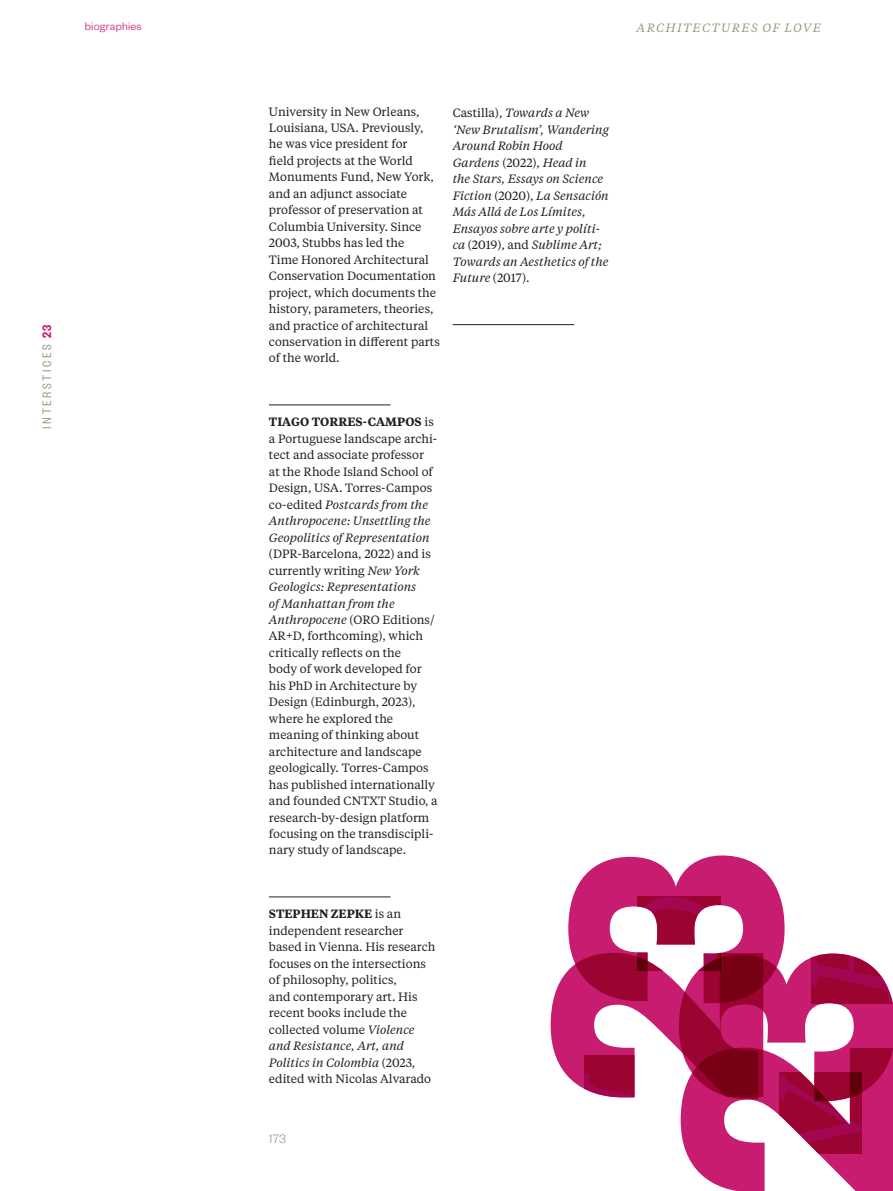
<style>
.page{position:relative;width:893px;height:1191px;background:#fff}
.page>*{position:absolute;margin:0;border:0;box-sizing:border-box;transform-origin:0 0}
.t1{font:13.5px "Founders Grotesk Cond";letter-spacing:.2em;color:#a09780}
.t2{font:300 13.5px "Founders Grotesk";color:#a09780}
._02_bio___body{font:12px/16.5px "Tiempos Text";color:#231f20}
._02_bio___body-2{font:italic 12px/16.5px "Tiempos Text";color:#231f20}
.t3{font:italic 12px "Tiempos Text";letter-spacing:.12em;color:#a09780}
.t4{font:300 12px "Founders Grotesk";letter-spacing:.02em;color:#c71c6f}
.s1{font-weight:600;color:#c71c6f}
.s2{font-style:normal}
.s3{font-weight:600}
.s4{font-style:italic}
</style>
<div class="page">
<hr style="left:269px;top:405px;width:121px;height:1px;background:#231f20">
<hr style="left:269px;top:896px;width:121px;height:1px;background:#231f20">
<hr style="left:453px;top:324px;width:121px;height:1px;background:#231f20">
<svg style="left:551px;top:855px;width:342px;height:336px"></svg>
<p class="t1" style="left:39px;top:429px;width:106px;rotate:-90deg">INTERSTICES <span class="s1">23</span></p>
<p class="t4" style="left:85px;top:19px;width:58px">biographies</p>
<p class="t3" style="left:637px;top:19px;width:186px">ARCHITECTURES OF LOVE</p>
<p class="_02_bio___body" style="left:269px;top:102px;width:172px">University in New Orleans,<br>Louisiana, USA. Previously, he was vice president for<br>field projects at the World<br>Monuments Fund, New York, and an adjunct associate professor of preservation at<br>Columbia University. Since<br>2003, Stubbs has led the<br>Time Honored Architectural<br>Conservation Documentation project, which documents the history, parameters, theories, and practice of architectural conservation in different parts of the world.</p>
<p class="_02_bio___body-2" style="left:453px;top:104px;width:158px"><span class="s2">Castilla),</span> Towards a New ‘New Brutalism’, Wandering<br>Around Robin Hood<br>Gardens <span class="s2">(2022),</span> Head in<br>the Stars, Essays on Science<br>Fiction <span class="s2">(2020),</span> La Sensación<br>Más Allá de Los Límites,<br>Ensayos sobre arte y políti&shy;ca <span class="s2">(2019), and</span> Sublime Art;<br>Towards an Aesthetics of the<br>Future <span class="s2">(2017).</span></p>
<p class="_02_bio___body" style="left:269px;top:413px;width:170px"><span class="s3">TIAGO TORRES-CAMPOS</span> is a Portuguese landscape archi&shy;tect and associate professor at the Rhode Island School of<br>Design, USA. Torres-Campos co-edited <span class="s4">Postcards from the<br>Anthropocene: Unsettling the<br>Geopolitics of Representation </span>(DPR-Barcelona, 2022) and is currently writing <span class="s4">New York<br>Geologics: Representations<br>of Manhattan from the<br>Anthropocene</span> (ORO Editions/<br>AR+D, forthcoming), which critically reflects on the<br>body of work developed for his PhD in Architecture by<br>Design (Edinburgh, 2023), where he explored the meaning of thinking about architecture and landscape geologically. Torres-Campos has published internationally and founded CNTXT Studio, a research-by-design platform focusing on the transdiscipli&shy;nary study of landscape.</p>
<p class="_02_bio___body" style="left:269px;top:905px;width:168px"><span class="s3">STEPHEN ZEPKE</span> is an independent researcher based in Vienna. His research focuses on the intersections of philosophy, politics,<br>and contemporary art. His recent books include the collected volume <span class="s4">Violence and Resistance, Art, and<br>Politics in Colombia</span> (2023, edited with Nicolas Alvarado</p>
<p class="t2" style="left:269px;top:1131px;width:19px">173</p>
</div>
